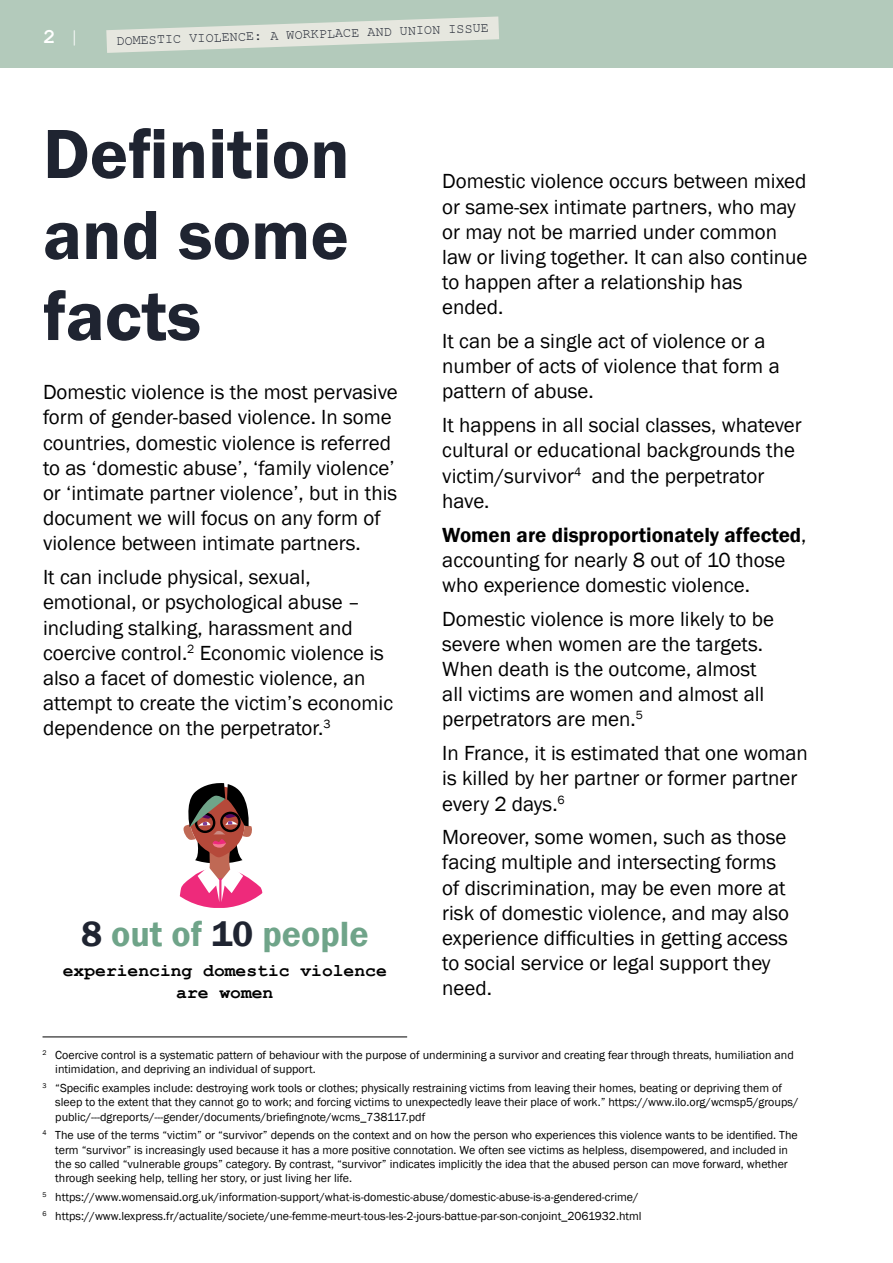
<style>
.page{position:relative;width:893px;height:1263px;background:#fff}
.page>*{position:absolute;margin:0;border:0;box-sizing:border-box;transform-origin:0 0}
.t1{font:600 72px/81px "Franklin Gothic";color:#1f2431;text-align:justify}
.t2{font:600 36px "Franklin Gothic";color:#6fa489}
.t3{font:21px/25.2px "Franklin Gothic";color:#000}
.t4{font:700 21px "Courier New";color:#fff}
.t5{font:700 18px/21.6px "Courier New";color:#000;text-align:center}
.t6{font:13.5px "Courier New";color:#1f2431}
.t7{font:12px/14.4px "Franklin Gothic";color:#000}
.s1{font-weight:400}
.s2{color:#1f2431}
.s3{font-weight:600}
</style>
<div class="page">
<div style="left:0;top:0;width:893px;height:68px;background:#b3cabb"></div>
<svg style="left:106px;top:17px;width:393px;height:36px"></svg>
<svg style="left:179px;top:783px;width:84px;height:125px"></svg>
<hr style="left:43px;top:1037px;width:364px;height:1px;background:#000">
<p class="t4" style="left:43px;top:24px;width:39px">2 <span class="s1">|</span></p>
<p class="t6" style="left:116px;top:32px;width:374px;rotate:-2deg">DOMESTIC VIOLENCE: A WORKPLACE AND UNION ISSUE</p>
<h1 class="t1" style="left:43px;top:114px;width:308px">Definition and some facts</h1>
<p class="t3" style="left:43px;top:380px;width:356px">Domestic violence is the most pervasive form of gender-based violence. In some countries, domestic violence is referred to as ‘domestic abuse’, ‘family violence’ or ‘intimate partner violence’, but in this document we will focus on any form of violence between intimate partners.</p>
<p class="t3" style="left:43px;top:565px;width:352px">It can include physical, sexual, emotional, or psychological abuse – including stalking, harassment and coercive control.<sup>2</sup> Economic violence is also a facet of domestic violence, an attempt to create the victim’s economic dependence on the perpetrator.<sup>3</sup></p>
<h2 class="t2" style="left:81px;top:912px;width:289px"><span class="s2">8</span> out of <span class="s2">10</span> people</h2>
<p class="t5" style="left:63px;top:959px;width:326px">experiencing domestic violence are women</p>
<p class="t3" style="left:442px;top:169px;width:367px">Domestic violence occurs between mixed or same-sex intimate partners, who may or may not be married under common law or living together. It can also continue to happen after a relationship has ended.</p>
<p class="t3" style="left:442px;top:329px;width:339px">It can be a single act of violence or a number of acts of violence that form a pattern of abuse.</p>
<p class="t3" style="left:442px;top:413px;width:361px">It happens in all social classes, whatever cultural or educational backgrounds the victim/survivor<sup>4</sup> and the perpetrator have.</p>
<p class="t3" style="left:442px;top:522px;width:366px"><span class="s3">Women are disproportionately affected</span>, accounting for nearly 8 out of 10 those who experience domestic violence.</p>
<p class="t3" style="left:442px;top:606px;width:333px">Domestic violence is more likely to be severe when women are the targets.<br>When death is the outcome, almost all victims are women and almost all perpetrators are men.<sup>5</sup></p>
<p class="t3" style="left:442px;top:741px;width:367px">In France, it is estimated that one woman is killed by her partner or former partner every 2 days.<sup>6</sup></p>
<p class="t3" style="left:442px;top:825px;width:348px">Moreover, some women, such as those facing multiple and intersecting forms of discrimination, may be even more at risk of domestic violence, and may also experience difficulties in getting access to social service or legal support they need.</p>
<p class="t7" style="left:55px;top:1048px;width:740px;text-indent:-13px"><sup>2</sup> Coercive control is a systematic pattern of behaviour with the purpose of undermining a survivor and creating fear through threats, humiliation and intimidation, and depriving an individual of support.</p>
<p class="t7" style="left:55px;top:1081px;width:745px;text-indent:-13px"><sup>3</sup> “Specific examples include: destroying work tools or clothes; physically restraining victims from leaving their homes, beating or depriving them of sleep to the extent that they cannot go to work; and forcing victims to unexpectedly leave their place of work.” https://www.ilo.org/wcmsp5/groups/ public/---dgreports/---gender/documents/briefingnote/wcms_738117.pdf</p>
<p class="t7" style="left:55px;top:1128px;width:744px;text-indent:-13px"><sup>4</sup> The use of the terms “victim” or “survivor” depends on the context and on how the person who experiences this violence wants to be identified. The term “survivor” is increasingly used because it has a more positive connotation. We often see victims as helpless, disempowered, and included in the so called “vulnerable groups” category. By contrast, “survivor” indicates implicitly the idea that the abused person can move forward, whether through seeking help, telling her story, or just living her life.</p>
<p class="t7" style="left:43px;top:1188px;width:601px;line-height:18.6px"><sup>5</sup> https://www.womensaid.org.uk/information-support/what-is-domestic-abuse/domestic-abuse-is-a-gendered-crime/<br><sup>6</sup> https://www.lexpress.fr/actualite/societe/une-femme-meurt-tous-les-2-jours-battue-par-son-conjoint_2061932.html</p>
</div>
